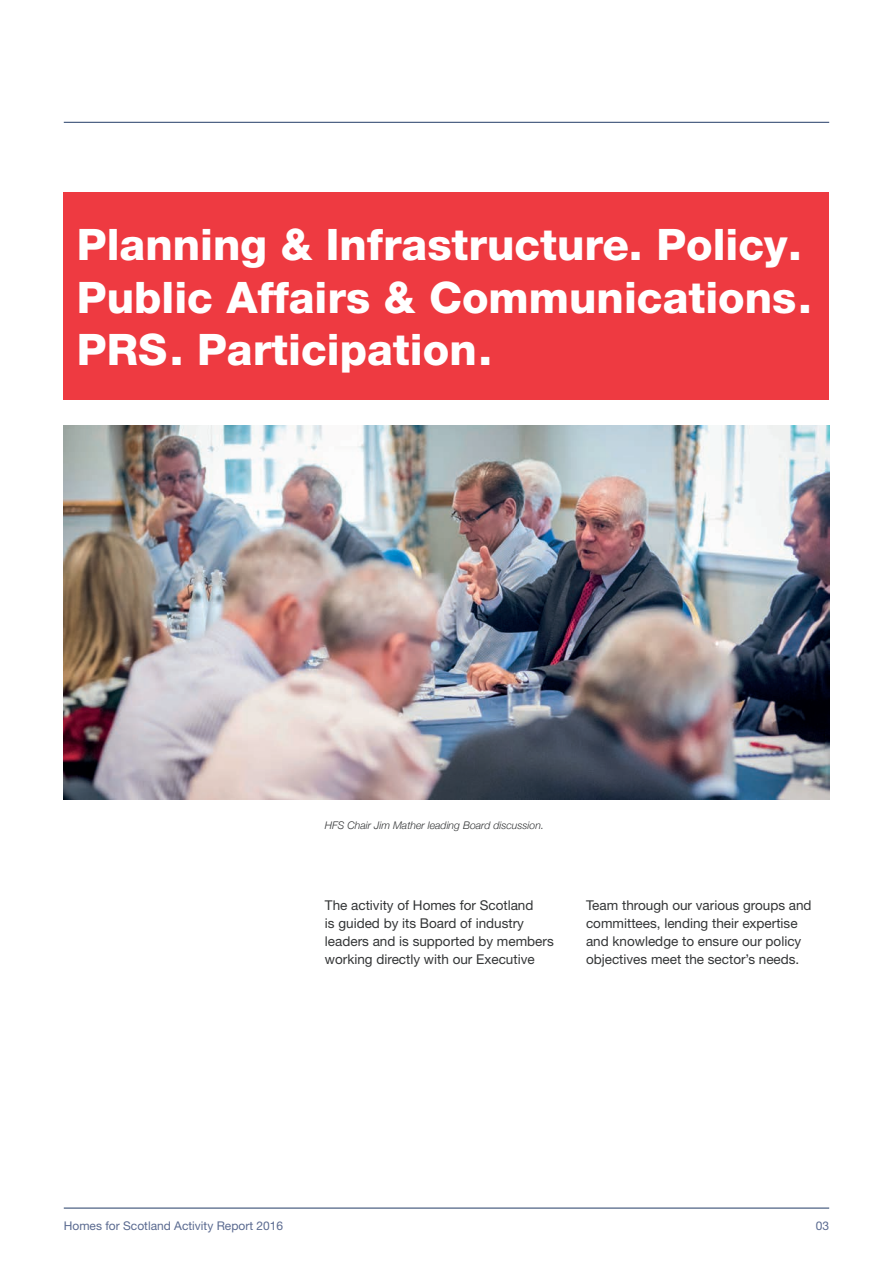
<style>
.page{position:relative;width:893px;height:1263px;background:#fff}
.page>*{position:absolute;margin:0;border:0;box-sizing:border-box;transform-origin:0 0}
.t1{font:800 43.5px/52.2px "Helvetica Neue";color:#fff}
.t2{font:13.5px/18px "Helvetica Neue";color:#333536}
.t3{font:12px "Helvetica Neue";color:#5a6a90}
.t4{font:italic 300 10.5px "Helvetica Neue";color:#333536}
</style>
<div class="page">
<hr style="left:64px;top:122px;width:765px;height:1px;background:#223c67">
<hr style="left:64px;top:1208px;width:765px;height:1px;background:#223c67">
<div style="left:64px;top:192px;width:765px;height:208px;background:#ee3a41"></div>
<img style="left:64px;top:425px;width:765px;height:374px">
<h1 class="t1" style="left:77px;top:219px;width:736px">Planning &amp; Infrastructure. Policy.<br>Public Affairs &amp; Communications.<br>PRS. Participation.</h1>
<p class="t4" style="left:325px;top:817px;width:220px">HFS Chair Jim Mather leading Board discussion.</p>
<p class="t2" style="left:325px;top:896px;width:230px">The activity of Homes for Scotland<br>is guided by its Board of industry leaders and is supported by members working directly with our Executive</p>
<p class="t2" style="left:586px;top:896px;width:227px">Team through our various groups and committees, lending their expertise and knowledge to ensure our policy objectives meet the sector’s needs.</p>
<p class="t3" style="left:64px;top:1218px;width:221px">Homes for Scotland Activity Report 2016</p>
<p class="t3" style="left:816px;top:1218px;width:15px">03</p>
</div>
